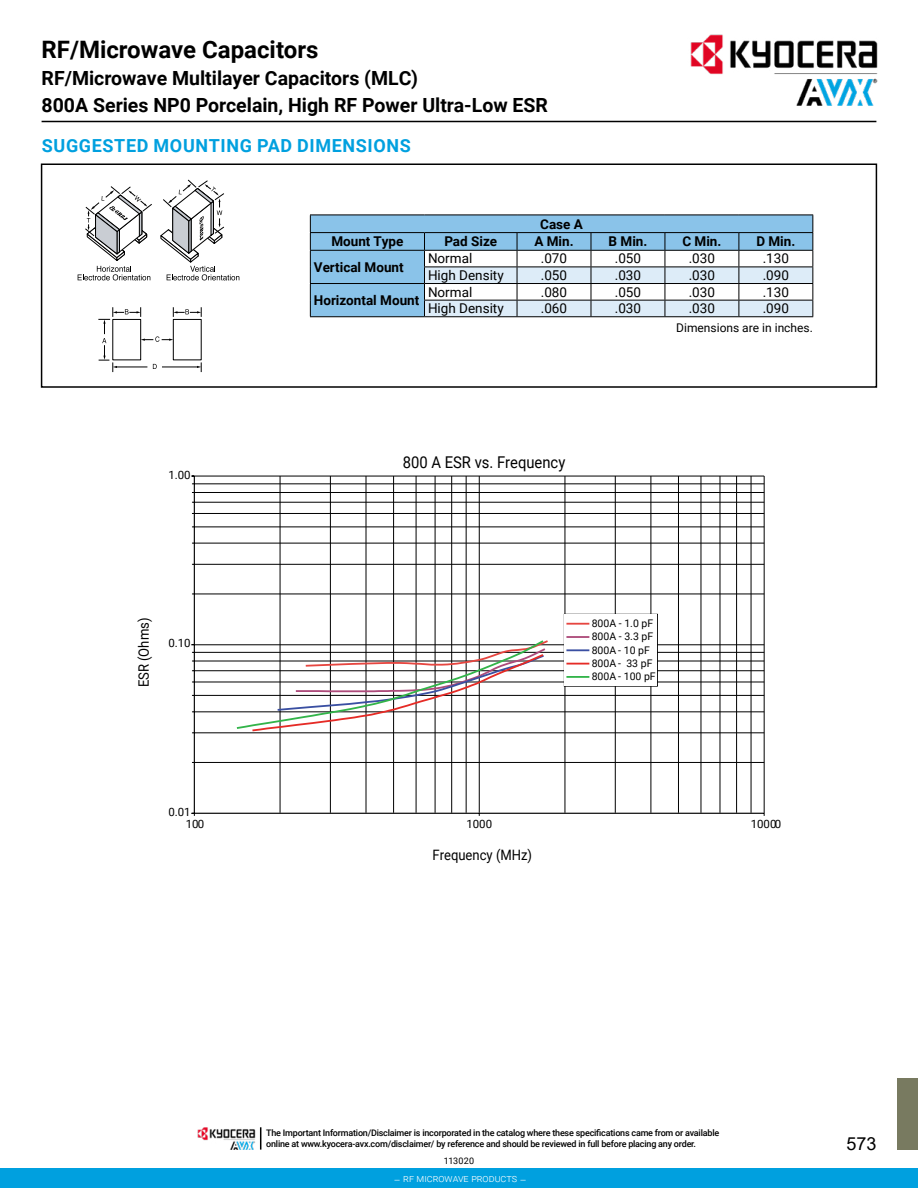
<style>
.page{position:relative;width:918px;height:1188px;background:#fff}
.page>*{position:absolute;margin:0;border:0;box-sizing:border-box;transform-origin:0 0}
.t1{font:700 24px "Roboto";color:#000}
.t2{font:700 19.5px "Roboto";color:#000}
.t3{font:700 18px "Roboto";letter-spacing:.035em;color:#00a0df}
.t4{font:18px "Arial";color:#000}
.t5{font:16.2px "Roboto";color:#000;scale:.91 1}
.t6{font:14.4px "Roboto";color:#000;scale:.91 1}
.t7{font:13.5px "Roboto";color:#000}
.t8{font:700 13.5px "Roboto";color:#000}
.t9{font:12px "Roboto";color:#000}
.t10{font:11.4px "Roboto";color:#000}
.t11{font:10.5px/13.4px "Roboto";color:#000}
.t12{font:300 10.5px "Roboto";color:#fff}
.t13{font:500 9px/10.8px "Roboto";letter-spacing:-.025em;color:#000}
.t14{font:9px "Roboto";letter-spacing:.02em;color:#000}
</style>
<div class="page">
<hr style="left:42px;top:121px;width:834px;height:1px;background:#000">
<div style="left:897px;top:1078px;width:21px;height:72px;background:#787a60"></div>
<svg style="left:98px;top:307px;width:104px;height:65px"></svg>
<svg style="left:78px;top:186px;width:74px;height:94px"></svg>
<svg style="left:160px;top:179px;width:79px;height:101px"></svg>
<div style="left:311px;top:216px;width:113px;height:100px;background:#8ac3e9"></div>
<hr style="left:310px;top:215px;width:114px;height:1px;background:#000">
<hr style="left:310px;top:232px;width:114px;height:1px;background:#000">
<hr style="left:310px;top:250px;width:114px;height:1px;background:#000">
<hr style="left:310px;top:283px;width:114px;height:1px;background:#000">
<svg style="left:310px;top:215px;width:1px;height:101px"></svg>
<svg style="left:424px;top:215px;width:389px;height:101px"></svg>
<hr style="left:310px;top:316px;width:114px;height:1px;background:#000">
<hr style="left:424px;top:316px;width:93px;height:1px;background:#000">
<hr style="left:517px;top:316px;width:74px;height:1px;background:#000">
<hr style="left:591px;top:316px;width:74px;height:1px;background:#000">
<hr style="left:665px;top:316px;width:74px;height:1px;background:#000">
<hr style="left:739px;top:316px;width:74px;height:1px;background:#000">
<div style="left:41px;top:164px;width:836px;height:224px;border:2px solid #000"></div>
<svg style="left:193px;top:475px;width:572px;height:338px"></svg>
<hr style="left:194px;top:476px;width:1px;height:337px;background:#000">
<hr style="left:194px;top:813px;width:570px;height:1px;background:#000">
<svg style="left:235px;top:639px;width:315px;height:93px"></svg>
<div style="left:564px;top:614px;width:94px;height:73px;border:1px solid #000"></div>
<div style="left:565px;top:614px;width:92px;height:72px;background:#fff"></div>
<hr style="left:566px;top:623px;width:23px;height:2px;background:#e64640">
<hr style="left:566px;top:636px;width:23px;height:2px;background:#ad4b7a">
<hr style="left:566px;top:649px;width:23px;height:2px;background:#3a4fa2">
<hr style="left:566px;top:663px;width:23px;height:2px;background:#e52b26">
<hr style="left:566px;top:676px;width:23px;height:2px;background:#33b44a">
<img style="left:669px;top:34px;width:209px;height:87px">
<div style="left:0;top:1169px;width:918px;height:19px;background:#00a0df"></div>
<img style="left:198px;top:1127px;width:57px;height:23px">
<svg style="left:260px;top:1127px;width:1px;height:23px"></svg>
<h1 class="t1" style="left:42px;top:33px;width:278px">RF/Microwave Capacitors</h1>
<h2 class="t2" style="left:42px;top:92px;width:508px">800A Series NP0 Porcelain, High RF Power Ultra-Low ESR</h2>
<h2 class="t2" style="left:42px;top:65px;width:378px">RF/Microwave Multilayer Capacitors (MLC)</h2>
<h3 class="t3" style="left:42px;top:133px;width:371px">SUGGESTED MOUNTING PAD DIMENSIONS</h3>
<h3 class="t8" style="left:540px;top:214px;width:44px">Case A</h3>
<h3 class="t8" style="left:331px;top:232px;width:74px">Mount Type</h3>
<h3 class="t8" style="left:444px;top:232px;width:54px">Pad Size</h3>
<h3 class="t8" style="left:534px;top:232px;width:41px">A Min.</h3>
<h3 class="t8" style="left:609px;top:232px;width:40px">B Min.</h3>
<h3 class="t8" style="left:682px;top:232px;width:41px">C Min.</h3>
<h3 class="t8" style="left:756px;top:232px;width:41px">D Min.</h3>
<h3 class="t8" style="left:314px;top:257px;width:91px">Vertical Mount</h3>
<h3 class="t7" style="left:428px;top:249px;width:46px">Normal</h3>
<h3 class="t7" style="left:541px;top:249px;width:28px">.070</h3>
<h3 class="t7" style="left:615px;top:249px;width:28px">.050</h3>
<h3 class="t7" style="left:689px;top:249px;width:28px">.030</h3>
<h3 class="t7" style="left:763px;top:249px;width:28px">.130</h3>
<h3 class="t7" style="left:428px;top:266px;width:77px">High Density</h3>
<h3 class="t7" style="left:541px;top:266px;width:28px">.050</h3>
<h3 class="t7" style="left:615px;top:266px;width:28px">.030</h3>
<h3 class="t7" style="left:689px;top:266px;width:28px">.030</h3>
<h3 class="t7" style="left:763px;top:266px;width:28px">.090</h3>
<p class="t10" style="left:168px;top:467px;width:24px">1.00</p>
<h3 class="t8" style="left:314px;top:291px;width:107px">Horizontal Mount</h3>
<h3 class="t7" style="left:428px;top:282px;width:46px">Normal</h3>
<h3 class="t7" style="left:541px;top:282px;width:28px">.080</h3>
<h3 class="t7" style="left:615px;top:282px;width:28px">.050</h3>
<h3 class="t7" style="left:689px;top:282px;width:28px">.030</h3>
<h3 class="t7" style="left:763px;top:282px;width:28px">.130</h3>
<h3 class="t7" style="left:428px;top:299px;width:77px">High Density</h3>
<h3 class="t7" style="left:541px;top:299px;width:28px">.060</h3>
<h3 class="t7" style="left:615px;top:299px;width:28px">.030</h3>
<h3 class="t7" style="left:689px;top:299px;width:28px">.030</h3>
<h3 class="t7" style="left:763px;top:299px;width:28px">.090</h3>
<h3 class="t9" style="left:676px;top:319px;width:138px">Dimensions are in inches.</h3>
<h3 class="t5" style="left:403px;top:451px;width:180px">800 A ESR vs. Frequency</h3>
<h3 class="t6" style="left:134px;top:687px;width:78px;rotate:-90deg">ESR (Ohms)</h3>
<p class="t10" style="left:168px;top:635px;width:24px">0.10</p>
<p class="t11" style="left:592px;top:616px;width:66px">800A - 1.0 pF<br>800A - 3.3 pF<br>800A - 10 pF<br>800A - 33 pF<br>800A - 100 pF</p>
<p class="t10" style="left:168px;top:804px;width:24px">0.01</p>
<p class="t10" style="left:186px;top:816px;width:20px">100</p>
<p class="t10" style="left:466px;top:816px;width:27px">1000</p>
<p class="t10" style="left:751px;top:816px;width:32px">10000</p>
<h3 class="t6" style="left:433px;top:845px;width:111px">Frequency (MHz)</h3>
<p class="t13" style="left:266px;top:1127px;width:455px">The Important Information/Disclaimer is incorporated in the catalog where these specifications came from or available online at www.kyocera-avx.com/disclaimer/ by reference and should be reviewed in full before placing any order.</p>
<p class="t14" style="left:444px;top:1155px;width:32px">113020</p>
<p class="t12" style="left:394px;top:1171px;width:134px">– rf microwave products –</p>
<h3 class="t4" style="left:846px;top:1131px;width:32px">573</h3>
</div>
